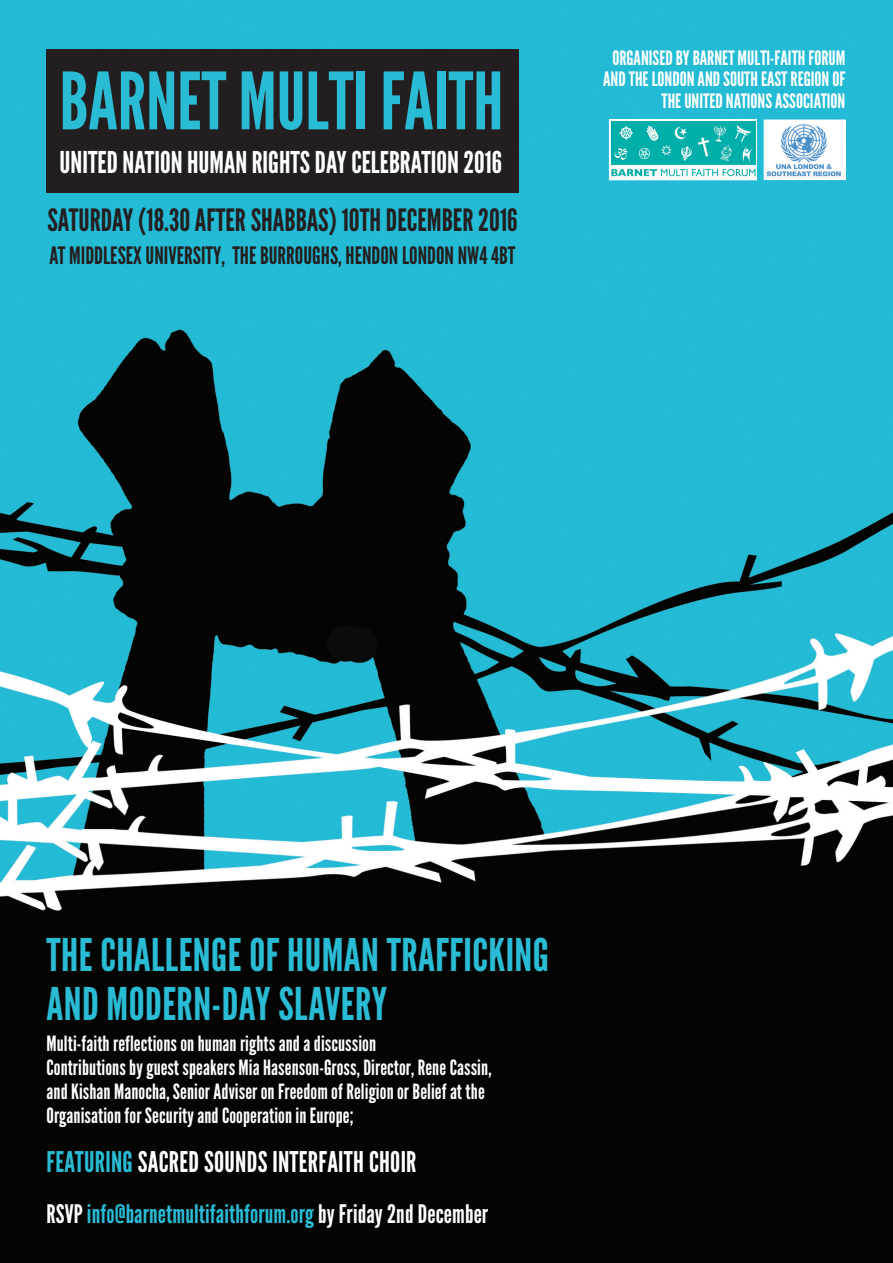
<style>
.page{position:relative;width:893px;height:1263px;background:#fff}
.page>*{position:absolute;margin:0;border:0;box-sizing:border-box;transform-origin:0 0}
.t1{font:78.75px "League Gothic";color:#2abbd5}
.t2{font:45px/49.5px "League Gothic";letter-spacing:.01em;color:#2abbd5}
.t3{font:30.75px "League Gothic";color:#231f20}
.t4{font:30px "League Gothic";color:#fff}
.t5{font:28.5px "League Gothic";letter-spacing:.01em;color:#fff}
.t6{font:25.5px "League Gothic";letter-spacing:.005em;color:#2abbd5}
.t7{font:24px "League Gothic";color:#231f20}
.t8{font:21px "League Gothic";letter-spacing:.005em;color:#fff}
.t9{font:19.8px "League Gothic";color:#fff}
.s1{color:#2abbd5}
.s2{color:#fff}
</style>
<div class="page">
<img style="left:0;top:0;width:893px;height:1263px">
<div style="left:46px;top:49px;width:473px;height:144px;background:#231f20"></div>
<img style="left:611px;top:122px;width:144px;height:56px">
<div style="left:609px;top:120px;width:148px;height:60px;border:1px solid #fff"></div>
<img style="left:766px;top:122px;width:77px;height:56px">
<p class="t1" style="left:60px;top:56px;width:445px">BARNET MULTI FAITH</p>
<p class="t4" style="left:60px;top:145px;width:444px">UNITED NATION HUMAN RIGHTS DAY CELEBRATION 2016</p>
<p class="t3" style="left:47px;top:202px;width:472px">SATURDAY (18.30 AFTER SHABBAS) 10TH DECEMBER 2016</p>
<p class="t7" style="left:50px;top:242px;width:467px">AT MIDDLESEX UNIVERSITY, THE BURROUGHS, HENDON LONDON NW4 4BT</p>
<p class="t9" style="left:612px;top:47px;width:235px">ORGANISED BY BARNET MULTI-FAITH FORUM</p>
<p class="t9" style="left:603px;top:68px;width:244px">AND THE LONDON AND SOUTH EAST REGION OF</p>
<p class="t9" style="left:661px;top:89px;width:186px">THE UNITED NATIONS ASSOCIATION</p>
<p class="t2" style="left:46px;top:931px;width:504px">THE CHALLENGE OF HUMAN TRAFFICKING<br>AND MODERN-DAY SLAVERY</p>
<p class="t8" style="left:46px;top:1031px;width:331px">Multi-faith reflections on human rights and a discussion</p>
<p class="t8" style="left:46px;top:1055px;width:446px">Contributions by guest speakers Mia Hasenson-Gross, Director, Rene Cassin,</p>
<p class="t8" style="left:46px;top:1079px;width:440px">and Kishan Manocha, Senior Adviser on Freedom of Religion or Belief at the</p>
<p class="t8" style="left:46px;top:1103px;width:308px">Organisation for Security and Cooperation in Europe;</p>
<p class="t5" style="left:46px;top:1146px;width:372px"><span class="s1">FEATURING</span> SACRED SOUNDS INTERFAITH CHOIR</p>
<p class="t6" style="left:46px;top:1200px;width:443px"><span class="s2">RSVP</span> info@barnetmultifaithforum.org <span class="s2">by Friday 2nd December</span></p>
</div>
